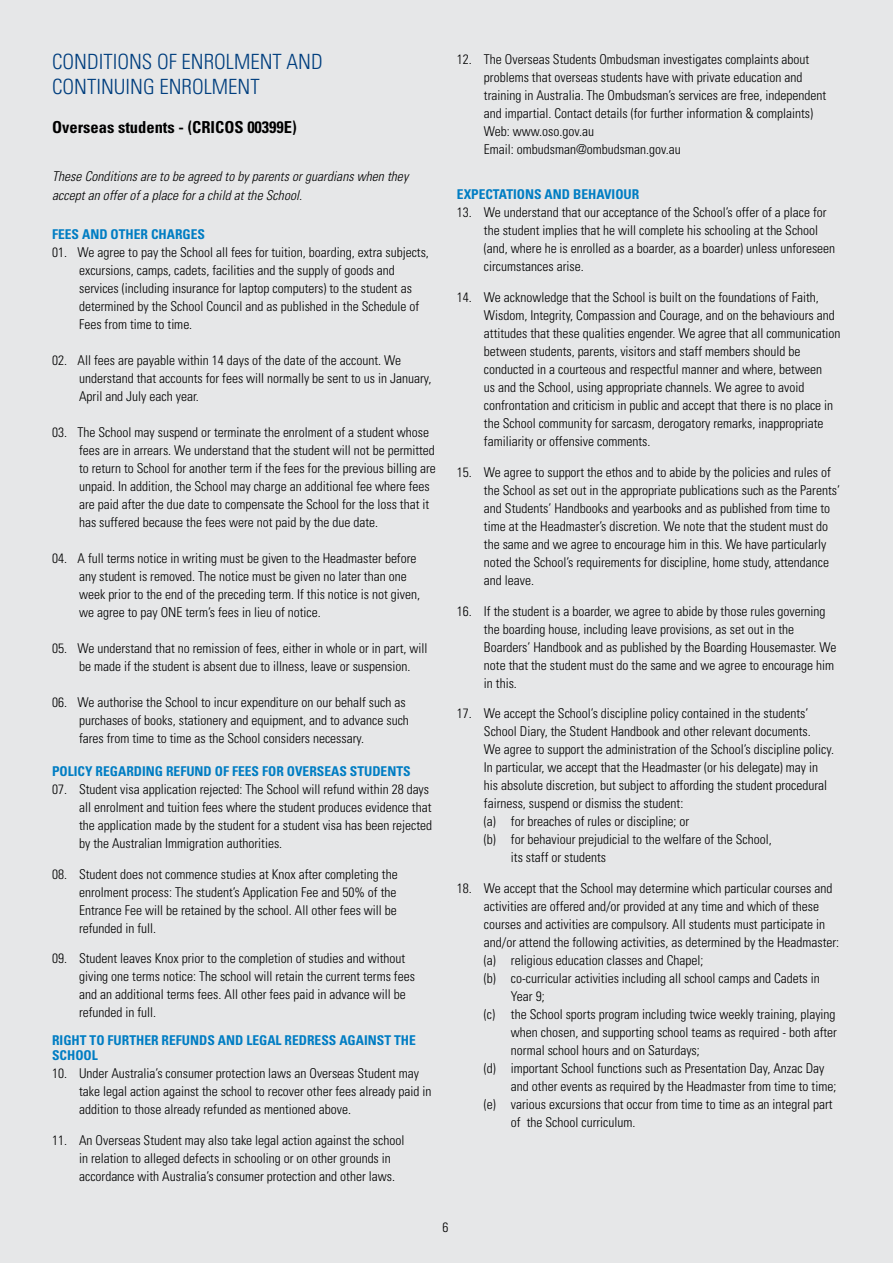
<style>
.page{position:relative;width:893px;height:1263px;background:#e6e7e8}
.page>*{position:absolute;margin:0;border:0;box-sizing:border-box;transform-origin:0 0}
.t1{font:300 condensed 21px/25.2px "Univers LT Std";color:#003e7e}
.t2{font:700 condensed 16.5px "Univers LT Std";color:#000}
.t3{font:300 condensed 13.5px/18px "Univers LT Std";color:#000}
.t4{font:700 condensed 13.5px/15px "Univers LT Std";color:#007dc3}
.t5{font:italic 300 condensed 13.5px/19.5px "Univers LT Std";letter-spacing:.005em;color:#000}
</style>
<div class="page">
<h1 class="t1" style="left:52px;top:49px;width:272px">CONDITIONS OF ENROLMENT AND<br>CONTINUING ENROLMENT</h1>
<p class="t2" style="left:52px;top:117px;width:246px">Overseas students - (CRICOS 00399E)</p>
<p class="t5" style="left:52px;top:167px;width:358px">These Conditions are to be agreed to by parents or guardians when they accept an offer of a place for a child at the School.</p>
<p class="t4" style="left:52px;top:227px;width:155px">FEES AND OTHER CHARGES</p>
<p class="t3" style="left:79px;top:243px;width:351px;text-indent:-27px">01. We agree to pay the School all fees for tuition, boarding, extra subjects, excursions, camps, cadets, facilities and the supply of goods and services (including insurance for laptop computers) to the student as determined by the School Council and as published in the Schedule of Fees from time to time.</p>
<p class="t3" style="left:79px;top:351px;width:354px;text-indent:-27px">02. All fees are payable within 14 days of the date of the account. We understand that accounts for fees will normally be sent to us in January,<br>April and July each year.</p>
<p class="t3" style="left:79px;top:423px;width:358px;text-indent:-27px">03. The School may suspend or terminate the enrolment of a student whose fees are in arrears. We understand that the student will not be permitted to return to School for another term if the fees for the previous billing are unpaid. In addition, the School may charge an additional fee where fees are paid after the due date to compensate the School for the loss that it has suffered because the fees were not paid by the due date.</p>
<p class="t3" style="left:79px;top:549px;width:343px;text-indent:-27px">04. A full terms notice in writing must be given to the Headmaster before any student is removed. The notice must be given no later than one week prior to the end of the preceding term. If this notice is not given, we agree to pay ONE term’s fees in lieu of notice.</p>
<p class="t3" style="left:79px;top:639px;width:350px;text-indent:-27px">05. We understand that no remission of fees, either in whole or in part, will be made if the student is absent due to illness, leave or suspension.</p>
<p class="t3" style="left:79px;top:693px;width:331px;text-indent:-27px">06. We authorise the School to incur expenditure on our behalf such as purchases of books, stationery and equipment, and to advance such fares from time to time as the School considers necessary.</p>
<p class="t4" style="left:52px;top:763px;width:360px">POLICY REGARDING REFUND OF FEES FOR OVERSEAS STUDENTS</p>
<p class="t3" style="left:79px;top:780px;width:355px;text-indent:-27px">07. Student visa application rejected: The School will refund within 28 days all enrolment and tuition fees where the student produces evidence that the application made by the student for a student visa has been rejected by the Australian Immigration authorities.</p>
<p class="t3" style="left:79px;top:865px;width:320px;text-align:justify;text-indent:-27px">08. Student does not commence studies at Knox after completing the enrolment process: The student’s Application Fee and 50% of the Entrance Fee will be retained by the school. All other fees will be refunded in full.</p>
<p class="t3" style="left:79px;top:950px;width:337px;text-indent:-27px">09. Student leaves Knox prior to the completion of studies and without giving one terms notice: The school will retain the current terms fees and an additional terms fees. All other fees paid in advance will be refunded in full.</p>
<p class="t4" style="left:52px;top:1033px;width:365px">RIGHT TO FURTHER REFUNDS AND LEGAL REDRESS AGAINST THE<br>SCHOOL</p>
<p class="t3" style="left:79px;top:1064px;width:354px;text-indent:-27px">10. Under Australia’s consumer protection laws an Overseas Student may take legal action against the school to recover other fees already paid in addition to those already refunded as mentioned above.</p>
<p class="t3" style="left:79px;top:1131px;width:327px;text-indent:-27px">11. An Overseas Student may also take legal action against the school in relation to alleged defects in schooling or on other grounds in accordance with Australia’s consumer protection and other laws.</p>
<p class="t3" style="left:484px;top:50px;width:344px;text-indent:-27px">12. The Overseas Students Ombudsman investigates complaints about problems that overseas students have with private education and training in Australia. The Ombudsman’s services are free, independent and impartial. Contact details (for further information &amp; complaints)<br>Web: www.oso.gov.au<br>Email: ombudsman@ombudsman.gov.au</p>
<p class="t4" style="left:457px;top:187px;width:184px">EXPECTATIONS AND BEHAVIOUR</p>
<p class="t3" style="left:484px;top:204px;width:353px;text-indent:-27px">13. We understand that our acceptance of the School’s offer of a place for the student implies that he will complete his schooling at the School (and, where he is enrolled as a boarder, as a boarder) unless unforeseen circumstances arise.</p>
<p class="t3" style="left:484px;top:288px;width:358px;text-indent:-27px">14. We acknowledge that the School is built on the foundations of Faith, Wisdom, Integrity, Compassion and Courage, and on the behaviours and attitudes that these qualities engender. We agree that all communication between students, parents, visitors and staff members should be conducted in a courteous and respectful manner and where, between<br>us and the School, using appropriate channels. We agree to avoid confrontation and criticism in public and accept that there is no place in the School community for sarcasm, derogatory remarks, inappropriate familiarity or offensive comments.</p>
<p class="t3" style="left:484px;top:463px;width:358px;text-indent:-27px">15. We agree to support the ethos and to abide by the policies and rules of the School as set out in the appropriate publications such as the Parents’ and Students’ Handbooks and yearbooks and as published from time to time at the Headmaster’s discretion. We note that the student must do the same and we agree to encourage him in this. We have particularly noted the School’s requirements for discipline, home study, attendance and leave.</p>
<p class="t3" style="left:484px;top:602px;width:354px;text-indent:-27px">16. If the student is a boarder, we agree to abide by those rules governing the boarding house, including leave provisions, as set out in the Boarders’ Handbook and as published by the Boarding Housemaster. We note that the student must do the same and we agree to encourage him in this.</p>
<p class="t3" style="left:457px;top:705px;width:353px">17. We accept the School’s discipline policy contained in the students’</p>
<p class="t3" style="left:484px;top:723px;width:328px">School Diary, the Student Handbook and other relevant documents.</p>
<p class="t3" style="left:484px;top:741px;width:352px">We agree to support the administration of the School’s discipline policy.</p>
<p class="t3" style="left:484px;top:758px;width:336px">In particular, we accept that the Headmaster (or his delegate) may in</p>
<p class="t3" style="left:484px;top:776px;width:345px">his absolute discretion, but subject to affording the student procedural</p>
<p class="t3" style="left:484px;top:794px;width:201px">fairness, suspend or dismiss the student:</p>
<p class="t3" style="left:484px;top:812px;width:207px">(a) for breaches of rules or discipline; or</p>
<p class="t3" style="left:484px;top:830px;width:289px">(b) for behaviour prejudicial to the welfare of the School,</p>
<p class="t3" style="left:511px;top:848px;width:97px">its staff or students</p>
<p class="t3" style="left:457px;top:879px;width:377px">18. We accept that the School may determine which particular courses and</p>
<p class="t3" style="left:484px;top:897px;width:337px">activities are offered and/or provided at any time and which of these</p>
<p class="t3" style="left:484px;top:915px;width:343px">courses and activities are compulsory. All students must participate in</p>
<p class="t3" style="left:484px;top:933px;width:357px">and/or attend the following activities, as determined by the Headmaster:</p>
<p class="t3" style="left:484px;top:951px;width:221px">(a) religious education classes and Chapel;</p>
<p class="t3" style="left:484px;top:969px;width:337px">(b) co-curricular activities including all school camps and Cadets in</p>
<p class="t3" style="left:511px;top:987px;width:35px">Year 9;</p>
<p class="t3" style="left:484px;top:1005px;width:353px">(c) the School sports program including twice weekly training, playing</p>
<p class="t3" style="left:511px;top:1023px;width:328px">when chosen, and supporting school teams as required - both after</p>
<p class="t3" style="left:511px;top:1041px;width:190px">normal school hours and on Saturdays;</p>
<p class="t3" style="left:484px;top:1059px;width:342px">(d) important School functions such as Presentation Day, Anzac Day</p>
<p class="t3" style="left:511px;top:1077px;width:327px">and other events as required by the Headmaster from time to time;</p>
<p class="t3" style="left:484px;top:1095px;width:350px">(e) various excursions that occur from time to time as an integral part</p>
<p class="t3" style="left:511px;top:1113px;width:126px">of the School curriculum.</p>
<p class="t3" style="left:443px;top:1218px;width:7px">6</p>
</div>
